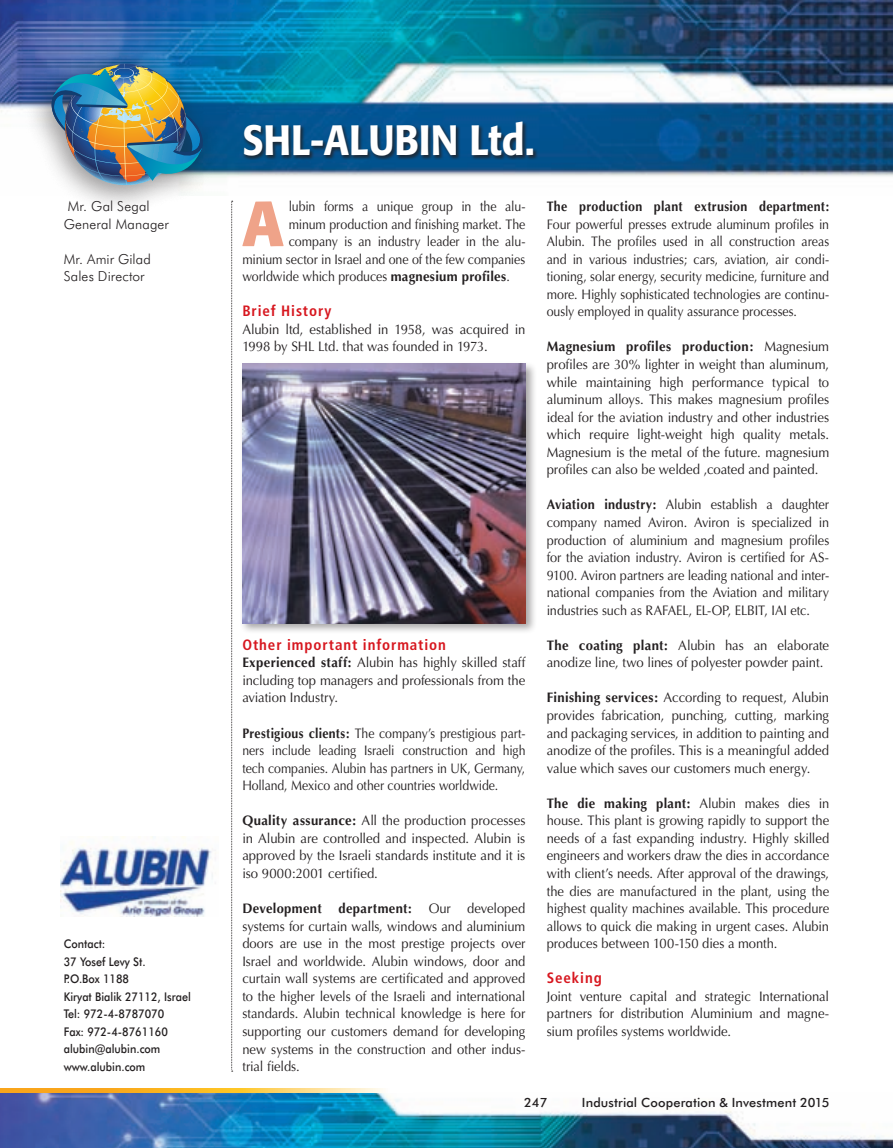
<style>
.page{position:relative;width:893px;height:1148px;background:#fff}
.page>*{position:absolute;margin:0;border:0;box-sizing:border-box;transform-origin:0 0}
.t1{font:700 63.15px "Formata";color:#efa389;scale:.95 1}
.t2{font:500 42px "Formata";color:#fff;scale:.9 1}
.t3{font:700 condensed 15px "Frutiger";letter-spacing:.06em;color:#d7171f}
.t4{font:13.8px/17.5px "Optima";letter-spacing:-.005em;color:#231f20;text-align:justify;scale:.95 1}
.t5{font:13.8px/17.5px "Optima";letter-spacing:-.005em;color:#231f20;text-align:justify;scale:.94 1}
.t6{font:13.8px/17.5px "Optima";letter-spacing:-.005em;color:#231f20;text-align:justify;scale:.9 1}
.t7{font:13.8px/17.5px "Optima";letter-spacing:-.005em;color:#231f20;text-align:justify;scale:.92 1}
.t8{font:13.8px/17.5px "Optima";letter-spacing:-.005em;color:#231f20;text-align:justify;scale:.89 1}
.t9{font:300 13.8px/17.5px "Futura BT";letter-spacing:.01em;color:#231f20}
.t10{font:700 13.8px "Optima";letter-spacing:.025em;color:#231f20;scale:.9 1}
.t11{font:500 12.75px "Futura BT";letter-spacing:.01em;color:#231f20}
.t12{font:500 12px/17.5px "Futura BT";color:#231f20;scale:.9 1}
.s1{font-weight:700}
</style>
<div class="page">
<img style="left:0;top:0;width:893px;height:178px">
<img style="left:0;top:1093px;width:893px;height:55px">
<svg style="left:231px;top:201px;width:2px;height:871px"></svg>
<div style="left:21px;top:45px;width:198px;height:169px;background:#231f20;opacity:.45"></div>
<img style="left:46px;top:64px;width:163px;height:123px">
<svg style="left:0;top:1089px;width:383px;height:4px;background:#fbc048"></svg>
<img style="left:61px;top:836px;width:155px;height:81px">
<div style="left:239px;top:361px;width:297px;height:274px;background:#231f20;opacity:.4"></div>
<img style="left:242px;top:364px;width:283px;height:259px">
<div style="left:241px;top:119px;width:297px;height:41px;background:#231f20;opacity:.75"></div>
<p class="t9" style="left:64px;top:197px;width:107px">Mr. Gal Segal<br>General Manager</p>
<p class="t9" style="left:64px;top:250px;width:89px">Mr. Amir Gilad<br>Sales Director</p>
<p class="t12" style="left:64px;top:935px;width:143px">Contact:<br>37 Yosef Levy St.<br>P.O.Box 1188<br>Kiryat Bialik 27112, Israel<br>Tel: 972-4-8787070<br>Fax: 972-4-8761160 alubin@alubin.com www.alubin.com</p>
<h2 class="t2" style="left:242px;top:115px;width:326px">SHL-ALUBIN Ltd.</h2>
<h1 class="t1" style="left:242px;top:184px;width:45px">A</h1>
<p class="t6" style="left:289px;top:198px;width:265px">lubin forms a unique group in the alu-</p>
<p class="t6" style="left:289px;top:215px;width:265px">minum production and finishing market. The</p>
<p class="t6" style="left:289px;top:233px;width:265px">company is an industry leader in the alu-</p>
<p class="t6" style="left:242px;top:250px;width:316px">minium sector in Israel and one of the few companies</p>
<p class="t6" style="left:242px;top:268px;width:299px">worldwide which produces <span class="s1">magnesium profiles</span>.</p>
<p class="t3" style="left:242px;top:302px;width:91px">Brief History</p>
<p class="t4" style="left:242px;top:321px;width:299px">Alubin ltd, established in 1958, was acquired in<br>1998 by SHL Ltd. that was founded in 1973.</p>
<p class="t3" style="left:242px;top:636px;width:205px">Other important information</p>
<p class="t4" style="left:242px;top:654px;width:299px"><span class="s1">Experienced staff:</span> Alubin has highly skilled staff including top managers and professionals from the aviation Industry.</p>
<p class="t8" style="left:242px;top:724px;width:320px"><span class="s1">Prestigious clients:</span> The company’s prestigious part&shy;ners include leading Israeli construction and high tech companies. Alubin has partners in UK, Germany, Holland, Mexico and other countries worldwide.</p>
<p class="t4" style="left:242px;top:812px;width:299px"><span class="s1">Quality assurance:</span> All the production processes in Alubin are controlled and inspected. Alubin is approved by the Israeli standards institute and it is iso 9000:2001 certified.</p>
<p class="t5" style="left:242px;top:900px;width:303px"><span class="s1">Development department:</span> Our developed systems for curtain walls, windows and aluminium doors are use in the most prestige projects over Israel and worldwide. Alubin windows, door and curtain wall systems are certificated and approved to the higher levels of the Israeli and international standards. Alubin technical knowledge is here for supporting our customers demand for developing new systems in the construction and other indus&shy;trial fields.</p>
<p class="t10" style="left:547px;top:198px;width:315px">The production plant extrusion department:</p>
<p class="t6" style="left:547px;top:215px;width:315px">Four powerful presses extrude aluminum profiles in Alubin. The profiles used in all construction areas and in various industries; cars, aviation, air condi&shy;tioning, solar energy, security medicine, furniture and more. Highly sophisticated technologies are continu&shy;ously employed in quality assurance processes.</p>
<p class="t4" style="left:547px;top:338px;width:299px"><span class="s1">Magnesium profiles production:</span> Magnesium profiles are 30% lighter in weight than aluminum, while maintaining high performance typical to aluminum alloys. This makes magnesium profiles ideal for the aviation industry and other industries which require light-weight high quality metals.<br>Magnesium is the metal of the future. magnesium profiles can also be welded ,coated and painted.</p>
<p class="t7" style="left:547px;top:496px;width:309px"><span class="s1">Aviation industry:</span> Alubin establish a daughter company named Aviron. Aviron is specialized in production of aluminium and magnesium profiles for the aviation industry. Aviron is certified for AS-9100. Aviron partners are leading national and inter&shy;national companies from the Aviation and military industries such as RAFAEL, EL-OP, ELBIT, IAI etc.</p>
<p class="t4" style="left:547px;top:637px;width:299px"><span class="s1">The coating plant:</span> Alubin has an elaborate anodize line, two lines of polyester powder paint.</p>
<p class="t4" style="left:547px;top:689px;width:299px"><span class="s1">Finishing services:</span> According to request, Alubin provides fabrication, punching, cutting, marking and packaging services, in addition to painting and anodize of the profiles. This is a meaningful added value which saves our customers much energy.</p>
<p class="t5" style="left:547px;top:795px;width:302px"><span class="s1">The die making plant:</span> Alubin makes dies in house. This plant is growing rapidly to support the needs of a fast expanding industry. Highly skilled engineers and workers draw the dies in accordance with client’s needs. After approval of the drawings, the dies are manufactured in the plant, using the highest quality machines available. This procedure allows to quick die making in urgent cases. Alubin produces between 100-150 dies a month.</p>
<p class="t3" style="left:547px;top:969px;width:57px">Seeking</p>
<p class="t4" style="left:547px;top:988px;width:299px">Joint venture capital and strategic International partners for distribution Aluminium and magne&shy;sium profiles systems worldwide.</p>
<p class="t11" style="left:524px;top:1095px;width:25px">247</p>
<p class="t11" style="left:582px;top:1095px;width:249px">Industrial Cooperation &amp; Investment 2015</p>
</div>
